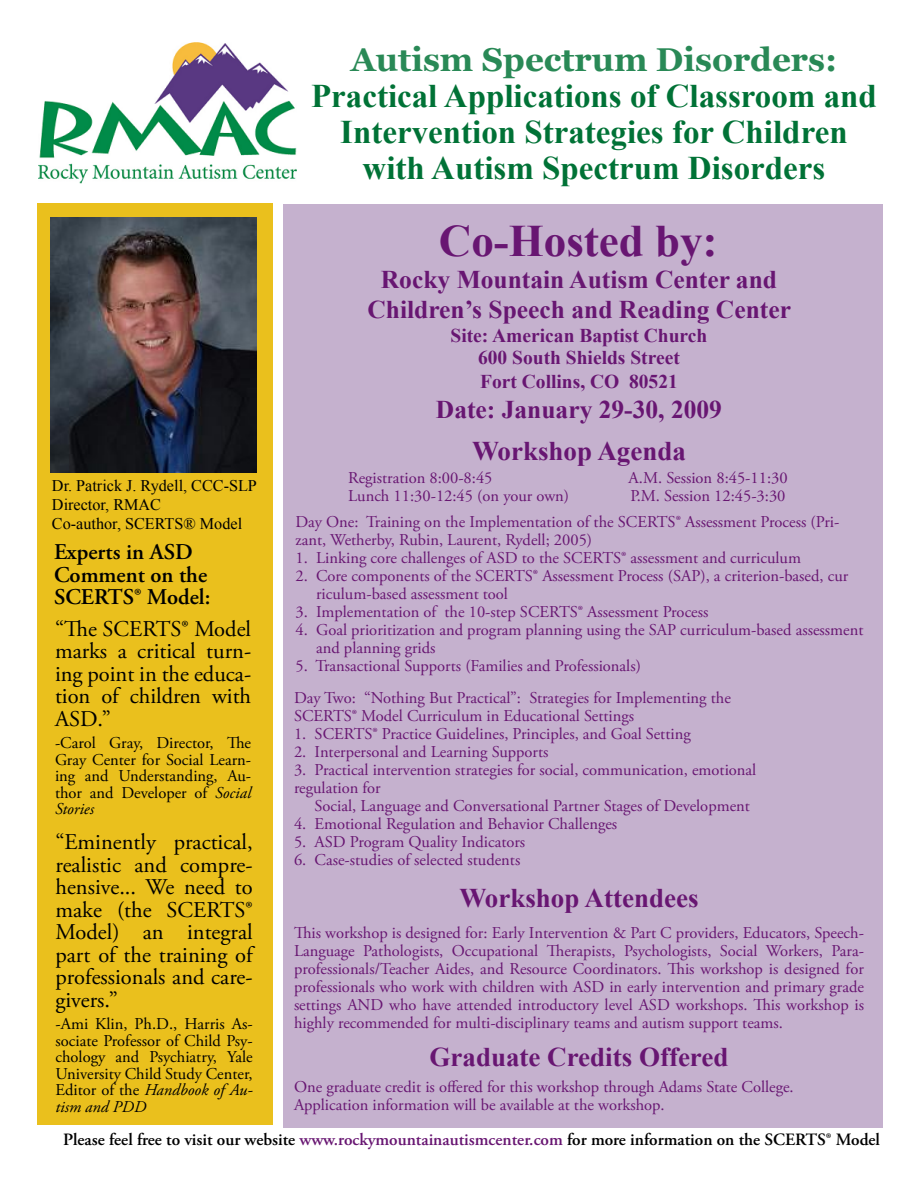
<style>
.page{position:relative;width:918px;height:1188px;background:#fff}
.page>*{position:absolute;margin:0;border:0;box-sizing:border-box;transform-origin:0 0}
.t1{font:700 45px "Times New Roman";color:#681672}
.t2{font:700 33px/36px "Times New Roman";color:#007236;text-align:center}
.t3{font:700 33px "Georgia";color:#298956}
.t4{font:700 27px "Times New Roman";color:#681672}
.t5{font:700 25.5px/30px "Times New Roman";color:#681672;text-align:center}
.t6{font:22.5px/22.5px "Adobe Garamond Pro";color:#000;text-align:justify}
.t7{font:600 22.5px/22.5px "Adobe Garamond Pro";color:#000}
.t8{font:700 19.5px/23.2px "Times New Roman";color:#681672;text-align:center}
.t9{font:600 17.25px "Adobe Garamond Pro";color:#000}
.t10{font:16.5px/18px "Adobe Garamond Pro";color:#681672}
.t11{font:16.5px/16.5px "Adobe Garamond Pro";color:#000;text-align:justify}
.t12{font:16.2px/19.5px "Times New Roman";color:#000}
.s1{font-style:italic}
.s2{color:#681672}
</style>
<div class="page">
<div style="left:38px;top:204px;width:235px;height:921px;background:#eac01d"></div>
<img style="left:38px;top:42px;width:259px;height:141px">
<img style="left:50px;top:218px;width:206px;height:255px">
<div style="left:284px;top:204px;width:600px;height:923px;background:#c5b1ce"></div>
<h2 class="t3" style="left:351px;top:41px;width:488px">Autism Spectrum Disorders:</h2>
<h2 class="t2" style="left:311px;top:78px;width:567px">Practical Applications of Classroom and<br>Intervention Strategies for Children with Autism Spectrum Disorders</h2>
<h1 class="t1" style="left:439px;top:209px;width:280px">Co-Hosted by:</h1>
<h3 class="t5" style="left:367px;top:264px;width:425px">Rocky Mountain Autism Center and<br>Children’s Speech and Reading Center</h3>
<p class="t8" style="left:451px;top:323px;width:258px">Site: American Baptist Church<br>600 South Shields Street<br>Fort Collins, CO 80521</p>
<h3 class="t5" style="left:436px;top:394px;width:288px">Date: January 29-30, 2009</h3>
<p class="t12" style="left:52px;top:475px;width:207px">Dr. Patrick J. Rydell, CCC-SLP<br>Director, RMAC<br>Co-author, SCERTS® Model</p>
<h3 class="t7" style="left:54px;top:541px;width:158px">Experts in ASD<br>Comment on the<br>SCERTS® Model:</h3>
<h3 class="t6" style="left:55px;top:618px;width:198px">“The SCERTS® Model marks a critical turn&shy;ing point in the educa&shy;tion of children with ASD.”</h3>
<p class="t11" style="left:55px;top:735px;width:198px">-Carol Gray, Director, The Gray Center for Social Learn&shy;ing and Understanding, Au&shy;thor and Developer of <span class="s1">Social Stories</span></p>
<h3 class="t6" style="left:56px;top:832px;width:199px">“Eminently practical, realistic and compre&shy;hensive... We need to make (the SCERTS® Model) an integral part of the training of professionals and care&shy;givers.”</h3>
<p class="t11" style="left:56px;top:1017px;width:199px">-Ami Klin, Ph.D., Harris As&shy;sociate Professor of Child Psy&shy;chology and Psychiatry, Yale University Child Study Center, Editor of the <span class="s1">Handbook of Au&shy;tism and PDD</span></p>
<h3 class="t4" style="left:472px;top:432px;width:215px">Workshop Agenda</h3>
<p class="t10" style="left:348px;top:470px;width:146px">Registration 8:00-8:45</p>
<p class="t10" style="left:629px;top:470px;width:161px">A.M. Session 8:45-11:30</p>
<p class="t10" style="left:348px;top:488px;width:222px">Lunch 11:30-12:45 (on your own)</p>
<p class="t10" style="left:631px;top:488px;width:156px">P.M. Session 12:45-3:30</p>
<p class="t10" style="left:296px;top:513px;width:545px">Day One: Training on the Implementation of the SCERTS® Assessment Process (Pri&shy;zant, Wetherby, Rubin, Laurent, Rydell; 2005)</p>
<p class="t10" style="left:296px;top:549px;width:507px">1. Linking core challenges of ASD to the SCERTS® assessment and curriculum</p>
<p class="t10" style="left:316px;top:567px;width:534px;text-indent:-21px">2. Core components of the SCERTS® Assessment Process (SAP), a criterion-based, cur riculum-based assessment tool</p>
<p class="t10" style="left:296px;top:603px;width:414px">3. Implementation of the 10-step SCERTS® Assessment Process</p>
<p class="t10" style="left:316px;top:621px;width:549px;text-indent:-21px">4. Goal prioritization and program planning using the SAP curriculum-based assessment and planning grids</p>
<p class="t10" style="left:296px;top:657px;width:347px">5. Transactional Supports (Families and Professionals)</p>
<p class="t10" style="left:294px;top:690px;width:438px">Day Two: “Nothing But Practical”: Strategies for Implementing the<br>SCERTS® Model Curriculum in Educational Settings</p>
<p class="t10" style="left:294px;top:726px;width:398px">1. SCERTS® Practice Guidelines, Principles, and Goal Setting</p>
<p class="t10" style="left:294px;top:744px;width:256px">2. Interpersonal and Learning Supports</p>
<p class="t10" style="left:294px;top:762px;width:464px">3. Practical intervention strategies for social, communication, emotional regulation for</p>
<p class="t10" style="left:315px;top:798px;width:437px">Social, Language and Conversational Partner Stages of Development</p>
<p class="t10" style="left:294px;top:816px;width:325px">4. Emotional Regulation and Behavior Challenges</p>
<p class="t10" style="left:294px;top:834px;width:233px">5. ASD Program Quality Indicators</p>
<p class="t10" style="left:294px;top:852px;width:228px">6. Case-studies of selected students</p>
<h3 class="t4" style="left:459px;top:880px;width:241px">Workshop Attendees</h3>
<p class="t10" style="left:294px;top:924px;width:572px;text-align:justify">This workshop is designed for: Early Intervention &amp; Part C providers, Educators, Speech-Language Pathologists, Occupational Therapists, Psychologists, Social Workers, Para&shy;professionals/Teacher Aides, and Resource Coordinators. This workshop is designed for professionals who work with children with ASD in early intervention and primary grade settings AND who have attended introductory level ASD workshops. This workshop is highly recommended for multi-disciplinary teams and autism support teams.</p>
<h3 class="t4" style="left:430px;top:1038px;width:300px">Graduate Credits Offered</h3>
<p class="t10" style="left:294px;top:1079px;width:501px">One graduate credit is offered for this workshop through Adams State College.<br>Application information will be available at the workshop.</p>
<p class="t9" style="left:63px;top:1130px;width:819px">Please feel free to visit our website <span class="s2">www.rockymountainautismcenter.com</span> for more information on the SCERTS® Model</p>
</div>
